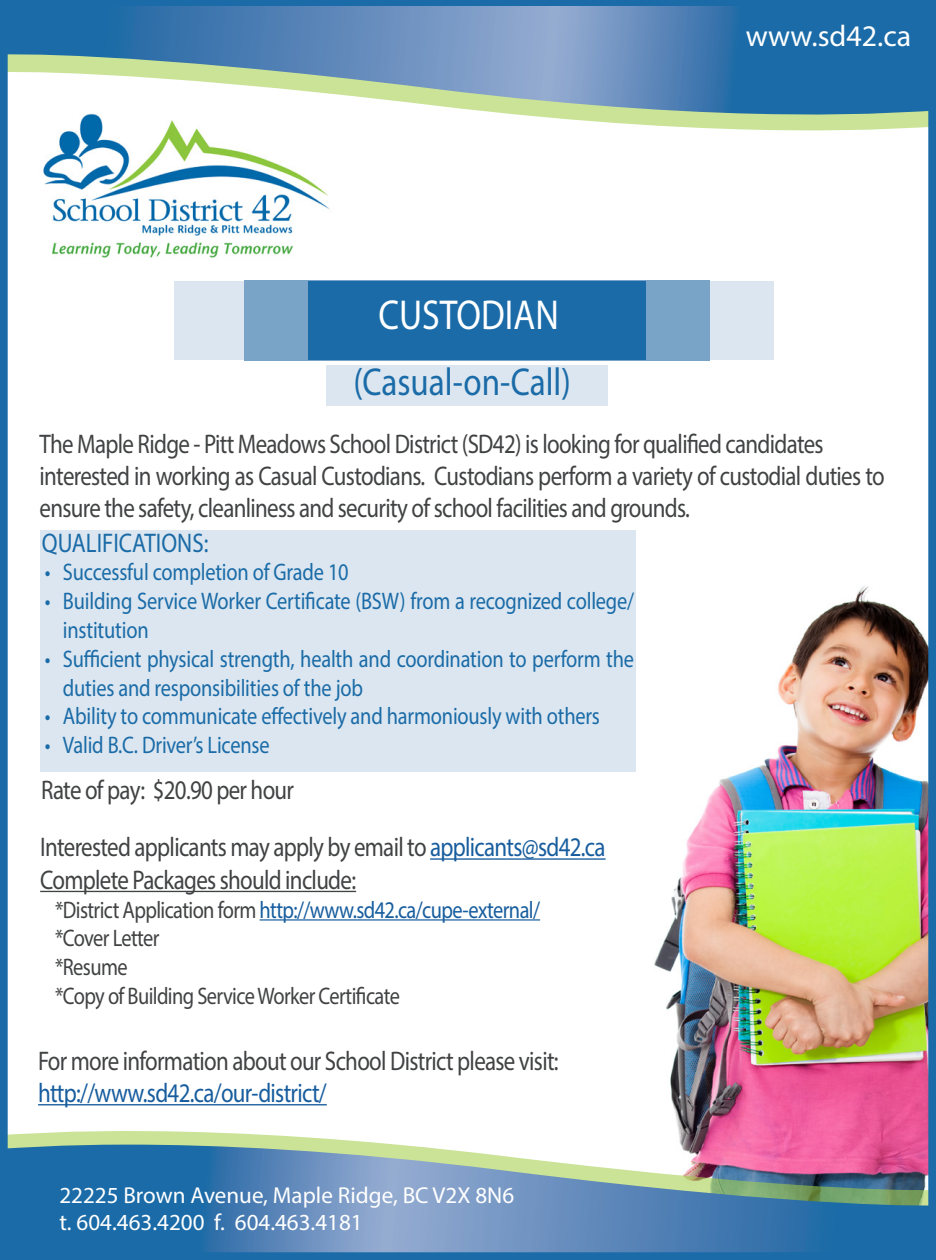
<style>
.page{position:relative;width:936px;height:1260px;background:#fff}
.page>*{position:absolute;margin:0;border:0;box-sizing:border-box;transform-origin:0 0}
.t1{font:42px "Myriad Pro";color:#fff;scale:.85 1}
.t2{font:39px "Myriad Pro";color:#1a6ba7;scale:.85 1}
.t3{font:30px "Myriad Pro";color:#fff}
.t4{font:27px/32.4px "Myriad Pro";letter-spacing:-.03em;color:#414243;scale:.85 1}
.t5{font:27px "Myriad Pro";letter-spacing:-.03em;color:#175d9e;scale:.85 1}
.t6{font:27px "Myriad Pro";color:#1a6ba7;scale:.85 1}
.t7{font:24px/28.8px "Myriad Pro";letter-spacing:-.01em;color:#1a6ba7;scale:.85 1}
.t8{font:24px "Myriad Pro";letter-spacing:-.03em;color:#414243;scale:.85 1}
.t9{font:24px "Myriad Pro";letter-spacing:-.03em;color:#175d9e;scale:.85 1}
.t10{font:23.1px "Myriad Pro";color:#fff}
.s1{color:#175d9e}
.s2{color:#414243}
</style>
<div class="page">
<img style="left:654px;top:586px;width:273px;height:536px">
<div style="left:174px;top:281px;width:599px;height:79px;background:#dbe6f0"></div>
<div style="left:245px;top:281px;width:465px;height:80px;background:#79a4c7"></div>
<div style="left:308px;top:281px;width:337px;height:79px;background:#1a6ba7"></div>
<svg style="left:9px;top:1122px;width:918px;height:23px"></svg>
<svg style="left:9px;top:1145px;width:918px;height:106px;background:#658ab0"></svg>
<svg style="left:684px;top:127px;width:243px;height:4px"></svg>
<div style="left:0;top:0;width:936px;height:1260px;border:8px solid #1a6ba7"></div>
<svg style="left:4px;top:6px;width:932px;height:121px;background:#749fba"></svg>
<hr style="left:430px;top:858px;width:176px;height:2px;background:#175d9e">
<hr style="left:40px;top:891px;width:316px;height:1px;background:#414243">
<hr style="left:260px;top:919px;width:280px;height:2px;background:#175d9e">
<div style="left:40px;top:530px;width:596px;height:242px;background:#dbe6f0"></div>
<img style="left:40px;top:109px;width:293px;height:149px">
<hr style="left:38px;top:1104px;width:289px;height:1px;background:#175d9e">
<div style="left:326px;top:365px;width:281px;height:40px;background:#dbe6f0"></div>
<p class="t1" style="left:378px;top:289px;width:214px">CUSTODIAN</p>
<p class="t2" style="left:354px;top:358px;width:257px">(Casual-on-Call)</p>
<p class="t3" style="left:746px;top:17px;width:167px">www.sd42.ca</p>
<p class="t4" style="left:40px;top:427px;width:924px">The Maple Ridge - Pitt Meadows School District (SD42) is looking for qualified candidates</p>
<p class="t4" style="left:40px;top:459px;width:996px">interested in working as Casual Custodians. Custodians perform a variety of custodial duties to ensure the safety, cleanliness and security of school facilities and grounds.</p>
<p class="t6" style="left:42px;top:526px;width:197px">QUALIFICATIONS:</p>
<p class="t7" style="left:45px;top:558px;width:359px">• Successful completion of Grade 10</p>
<p class="t7" style="left:63px;top:586px;width:674px;text-indent:-18px">• Building Service Worker Certificate (BSW) from a recognized college/ institution</p>
<p class="t7" style="left:63px;top:644px;width:674px;text-indent:-18px">• Sufficient physical strength, health and coordination to perform the duties and responsibilities of the job</p>
<p class="t7" style="left:45px;top:702px;width:655px">• Ability to communicate effectively and harmoniously with others</p>
<p class="t7" style="left:45px;top:730px;width:266px">• Valid B.C. Driver’s License</p>
<p class="t4" style="left:41px;top:773px;width:299px">Rate of pay: $20.90 per hour</p>
<p class="t4" style="left:40px;top:831px;width:667px">Interested applicants may apply by email to <span class="s1">applicants@sd42.ca</span></p>
<p class="t4" style="left:40px;top:863px;width:373px">Complete Packages should include:</p>
<p class="t9" style="left:55px;top:895px;width:572px"><span class="s2">*District Application form</span> http://www.sd42.ca/cupe-external/</p>
<p class="t8" style="left:55px;top:924px;width:124px">*Cover Letter</p>
<p class="t8" style="left:55px;top:952px;width:87px">*Resume</p>
<p class="t8" style="left:55px;top:981px;width:407px">*Copy of Building Service Worker Certificate</p>
<p class="t4" style="left:38px;top:1044px;width:614px">For more information about our School District please visit:</p>
<p class="t5" style="left:38px;top:1076px;width:341px">http://www.sd42.ca/our-district/</p>
<p class="t10" style="left:59px;top:1181px;width:456px">22225 Brown Avenue, Maple Ridge, BC V2X 8N6</p>
<p class="t10" style="left:59px;top:1208px;width:305px">t. 604.463.4200 f. 604.463.4181</p>
</div>
